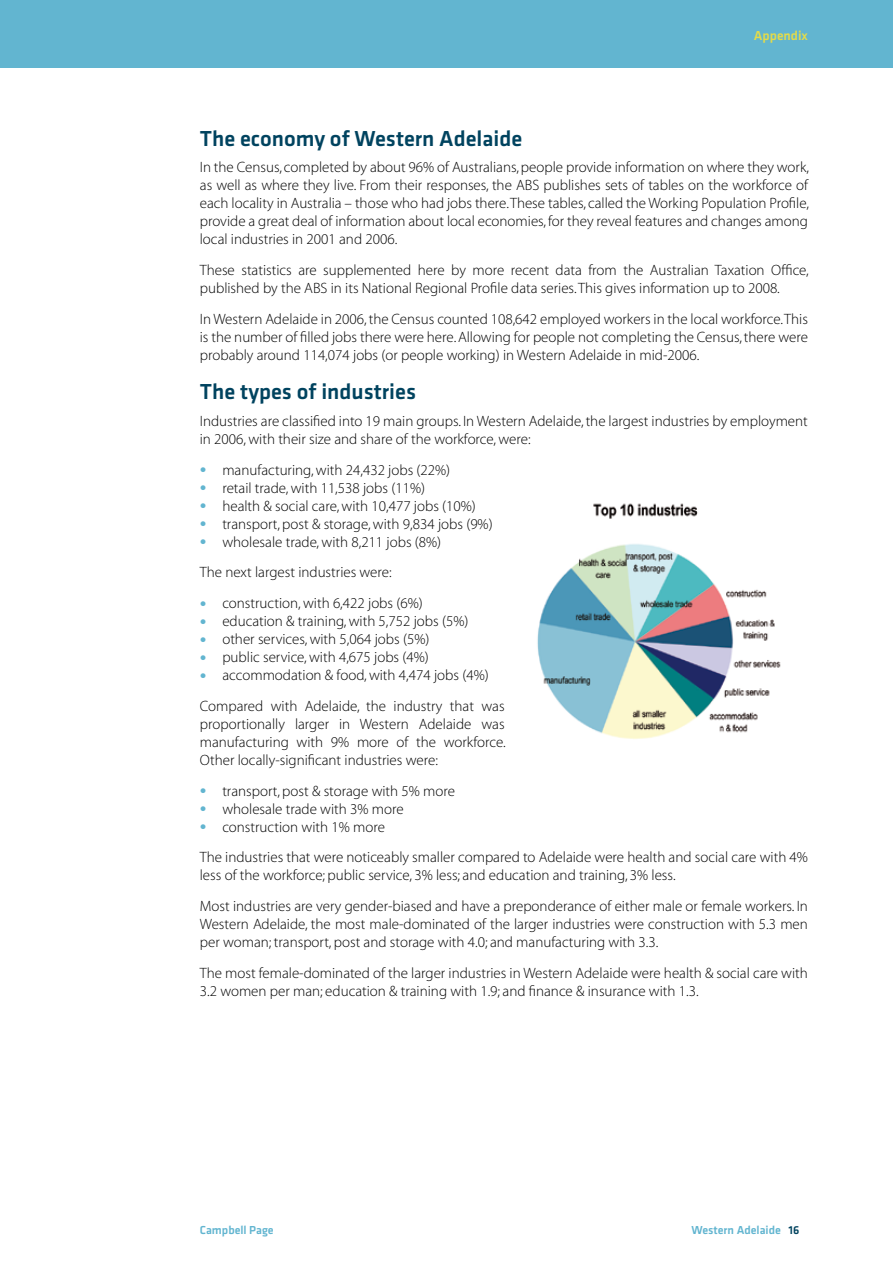
<style>
.page{position:relative;width:893px;height:1263px;background:#fff}
.page>*{position:absolute;margin:0;border:0;box-sizing:border-box;transform-origin:0 0}
.t1{font:500 22.5px "Klavika Basic";color:#00435f}
.t2{font:15px/18px "Myriad MM 215 600";color:#000}
.t3{font:500 13.5px "Klavika Basic";color:#e3db4a}
.t4{font:500 12px "Klavika Basic";color:#62b5d0}
.s1{font-size:27px;color:#62b5d0}
.s2{color:#00435f}
</style>
<div class="page">
<div style="left:0;top:0;width:893px;height:67px;background:#62b5d0"></div>
<img style="left:537px;top:503px;width:244px;height:236px">
<p class="t3" style="left:754px;top:26px;width:56px">Appendix</p>
<h1 class="t1" style="left:200px;top:123px;width:324px">The economy of Western Adelaide</h1>
<p class="t2" style="left:200px;top:159px;width:611px;text-align:justify">In the Census, completed by about 96% of Australians, people provide information on where they work, as well as where they live. From their responses, the ABS publishes sets of tables on the workforce of each locality in Australia – those who had jobs there. These tables, called the Working Population Profile, provide a great deal of information about local economies, for they reveal features and changes among local industries in 2001 and 2006.</p>
<p class="t2" style="left:200px;top:261px;width:610px">These statistics are supplemented here by more recent data from the Australian Taxation Office, published by the ABS in its National Regional Profile data series. This gives information up to 2008.</p>
<p class="t2" style="left:200px;top:310px;width:610px;text-align:justify">In Western Adelaide in 2006, the Census counted 108,642 employed workers in the local workforce. This is the number of filled jobs there were here. Allowing for people not completing the Census, there were probably around 114,074 jobs (or people working) in Western Adelaide in mid-2006.</p>
<h1 class="t1" style="left:200px;top:377px;width:218px">The types of industries</h1>
<p class="t2" style="left:200px;top:413px;width:609px">Industries are classified into 19 main groups. In Western Adelaide, the largest industries by employment in 2006, with their size and share of the workforce, were:</p>
<p class="t2" style="left:200px;top:461px;width:252px"><span class="s1">•</span> manufacturing, with 24,432 jobs (22%)</p>
<p class="t2" style="left:200px;top:479px;width:227px"><span class="s1">•</span> retail trade, with 11,538 jobs (11%)</p>
<p class="t2" style="left:200px;top:497px;width:278px"><span class="s1">•</span> health &amp; social care, with 10,477 jobs (10%)</p>
<p class="t2" style="left:200px;top:515px;width:295px"><span class="s1">•</span> transport, post &amp; storage, with 9,834 jobs (9%)</p>
<p class="t2" style="left:200px;top:527px;width:243px;line-height:30.8px"><span class="s1">•</span> wholesale trade, with 8,211 jobs (8%)<br>The next largest industries were:</p>
<p class="t2" style="left:200px;top:595px;width:225px"><span class="s1">•</span> construction, with 6,422 jobs (6%)</p>
<p class="t2" style="left:200px;top:613px;width:270px"><span class="s1">•</span> education &amp; training, with 5,752 jobs (5%)</p>
<p class="t2" style="left:200px;top:631px;width:231px"><span class="s1">•</span> other services, with 5,064 jobs (5%)</p>
<p class="t2" style="left:200px;top:649px;width:231px"><span class="s1">•</span> public service, with 4,675 jobs (4%)</p>
<p class="t2" style="left:200px;top:660px;width:306px;line-height:30.8px"><span class="s1">•</span> accommodation &amp; food, with 4,474 jobs (4%)<br>Compared with Adelaide, the industry that was</p>
<p class="t2" style="left:200px;top:716px;width:307px;text-align:justify">proportionally larger in Western Adelaide was manufacturing with 9% more of the workforce.<br>Other locally-significant industries were:</p>
<p class="t2" style="left:200px;top:782px;width:257px"><span class="s1">•</span> transport, post &amp; storage with 5% more</p>
<p class="t2" style="left:200px;top:800px;width:205px"><span class="s1">•</span> wholesale trade with 3% more</p>
<p class="t2" style="left:200px;top:812px;width:610px;line-height:30.8px"><span class="s1">•</span> construction with 1% more<br>The industries that were noticeably smaller compared to Adelaide were health and social care with 4%</p>
<p class="t2" style="left:200px;top:861px;width:610px;line-height:30.8px">less of the workforce; public service, 3% less; and education and training, 3% less.<br>Most industries are very gender-biased and have a preponderance of either male or female workers. In</p>
<p class="t2" style="left:200px;top:916px;width:610px">Western Adelaide, the most male-dominated of the larger industries were construction with 5.3 men per woman; transport, post and storage with 4.0; and manufacturing with 3.3.</p>
<p class="t2" style="left:200px;top:965px;width:609px">The most female-dominated of the larger industries in Western Adelaide were health &amp; social care with<br>3.2 women per man; education &amp; training with 1.9; and finance &amp; insurance with 1.3.</p>
<p class="t4" style="left:200px;top:1221px;width:75px">Campbell Page</p>
<p class="t4" style="left:691px;top:1221px;width:109px">Western Adelaide <span class="s2">16</span></p>
</div>
